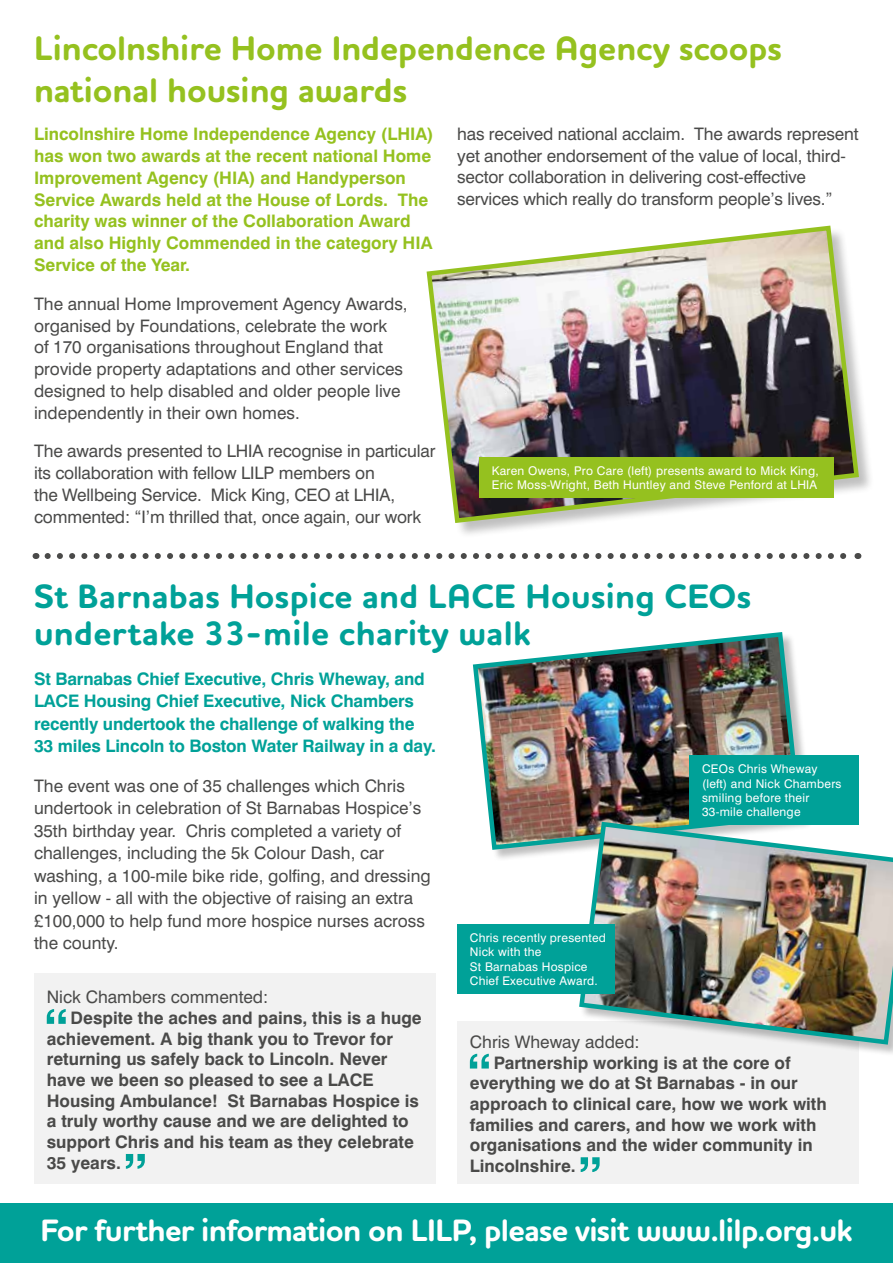
<style>
.page{position:relative;width:893px;height:1263px;background:#fff}
.page>*{position:absolute;margin:0;border:0;box-sizing:border-box;transform-origin:0 0}
.t1{font:700 34.5px/37.5px "Houschka Rounded";letter-spacing:.01em;color:#00a198}
.t2{font:700 34.5px/41.4px "Houschka Rounded";color:#95c11f}
.t3{font:700 31.5px "Houschka Rounded";letter-spacing:-.02em;color:#fff}
.t4{font:17.25px/21.8px "Swiss 721 BT";color:#4a4a49}
.t5{font:700 17.25px/20.7px "Swiss 721 BT";color:#4a4a49}
.t6{font:700 17.25px/21.8px "Swiss 721 BT";color:#95c11f}
.t7{font:700 17.25px/22.5px "Swiss 721 BT";letter-spacing:-.01em;color:#00a198}
.t8{font:12px/14.4px "Swiss 721 BT";letter-spacing:.02em;color:#fff}
</style>
<div class="page">
<div style="left:34px;top:973px;width:402px;height:210px;background:#f2f2f2"></div>
<div style="left:457px;top:1020px;width:402px;height:163px;background:#f2f2f2"></div>
<svg style="left:47px;top:1009px;width:19px;height:15px"></svg>
<svg style="left:126px;top:1154px;width:19px;height:15px"></svg>
<svg style="left:470px;top:1054px;width:19px;height:14px"></svg>
<svg style="left:581px;top:1157px;width:19px;height:15px"></svg>
<div style="left:427px;top:226px;width:448px;height:313px;background:#000;opacity:.25"></div>
<img style="left:426px;top:225px;width:435px;height:300px">
<svg style="left:48px;top:553px;width:799px;height:6px"></svg>
<div style="left:479px;top:457px;width:354px;height:40px;background:#95c11f"></div>
<div style="left:0;top:1203px;width:893px;height:60px;background:#00a198"></div>
<div style="left:474px;top:633px;width:340px;height:229px;background:#000;opacity:.25"></div>
<img style="left:472px;top:632px;width:332px;height:220px">
<div style="left:580px;top:823px;width:313px;height:234px;background:#f2f2f2"></div>
<img style="left:577px;top:819px;width:316px;height:228px">
<div style="left:457px;top:924px;width:157px;height:69px;background:#00a198"></div>
<div style="left:689px;top:755px;width:170px;height:70px;background:#00a198"></div>
<h1 class="t2" style="left:34px;top:28px;width:749px">Lincolnshire Home Independence Agency scoops national housing awards</h1>
<p class="t6" style="left:34px;top:123px;width:401px">Lincolnshire Home Independence Agency (LHIA) has won two awards at the recent national Home Improvement Agency (HIA) and Handyperson Service Awards held at the House of Lords. The charity was winner of the Collaboration Award and also Highly Commended in the category HIA Service of the Year.</p>
<p class="t4" style="left:34px;top:293px;width:375px">The annual Home Improvement Agency Awards, organised by Foundations, celebrate the work<br>of 170 organisations throughout England that provide property adaptations and other services designed to help disabled and older people live independently in their own homes.</p>
<p class="t4" style="left:34px;top:440px;width:403px">The awards presented to LHIA recognise in particular its collaboration with fellow LILP members on<br>the Wellbeing Service. Mick King, CEO at LHIA, commented: “I’m thrilled that, once again, our work</p>
<p class="t4" style="left:457px;top:123px;width:403px">has received national acclaim. The awards represent yet another endorsement of the value of local, third&shy;sector collaboration in delivering cost-effective services which really do transform people’s lives.”</p>
<p class="t8" style="left:492px;top:463px;width:328px">Karen Owens, Pro Care (left) presents award to Mick King,<br>Eric Moss-Wright, Beth Huntley and Steve Penford at LHIA</p>
<h1 class="t1" style="left:34px;top:578px;width:719px">St Barnabas Hospice and LACE Housing CEOs undertake 33-mile charity walk</h1>
<p class="t7" style="left:34px;top:667px;width:403px">St Barnabas Chief Executive, Chris Wheway, and LACE Housing Chief Executive, Nick Chambers recently undertook the challenge of walking the 33 miles Lincoln to Boston Water Railway in a day.</p>
<p class="t4" style="left:34px;top:774px;width:398px;line-height:22.5px">The event was one of 35 challenges which Chris undertook in celebration of St Barnabas Hospice’s 35th birthday year. Chris completed a variety of challenges, including the 5k Colour Dash, car washing, a 100-mile bike ride, golfing, and dressing in yellow - all with the objective of raising an extra £100,000 to help fund more hospice nurses across the county.</p>
<p class="t4" style="left:47px;top:986px;width:223px">Nick Chambers commented:</p>
<p class="t5" style="left:47px;top:1007px;width:376px;text-indent:24px">Despite the aches and pains, this is a huge achievement. A big thank you to Trevor for returning us safely back to Lincoln. Never have we been so pleased to see a LACE Housing Ambulance! St Barnabas Hospice is a truly worthy cause and we are delighted to support Chris and his team as they celebrate 35 years.</p>
<p class="t8" style="left:470px;top:930px;width:138px">Chris recently presented<br>Nick with the<br>St Barnabas Hospice<br>Chief Executive Award.</p>
<p class="t8" style="left:702px;top:762px;width:141px">CEOs Chris Wheway (left) and Nick Chambers smiling before their<br>33-mile challenge</p>
<p class="t4" style="left:470px;top:1031px;width:171px">Chris Wheway added:</p>
<p class="t5" style="left:470px;top:1052px;width:358px;text-indent:24px">Partnership working is at the core of everything we do at St Barnabas - in our approach to clinical care, how we work with families and carers, and how we work with organisations and the wider community in Lincolnshire.</p>
<h2 class="t3" style="left:41px;top:1210px;width:813px">For further information on LILP, please visit www.lilp.org.uk</h2>
</div>
